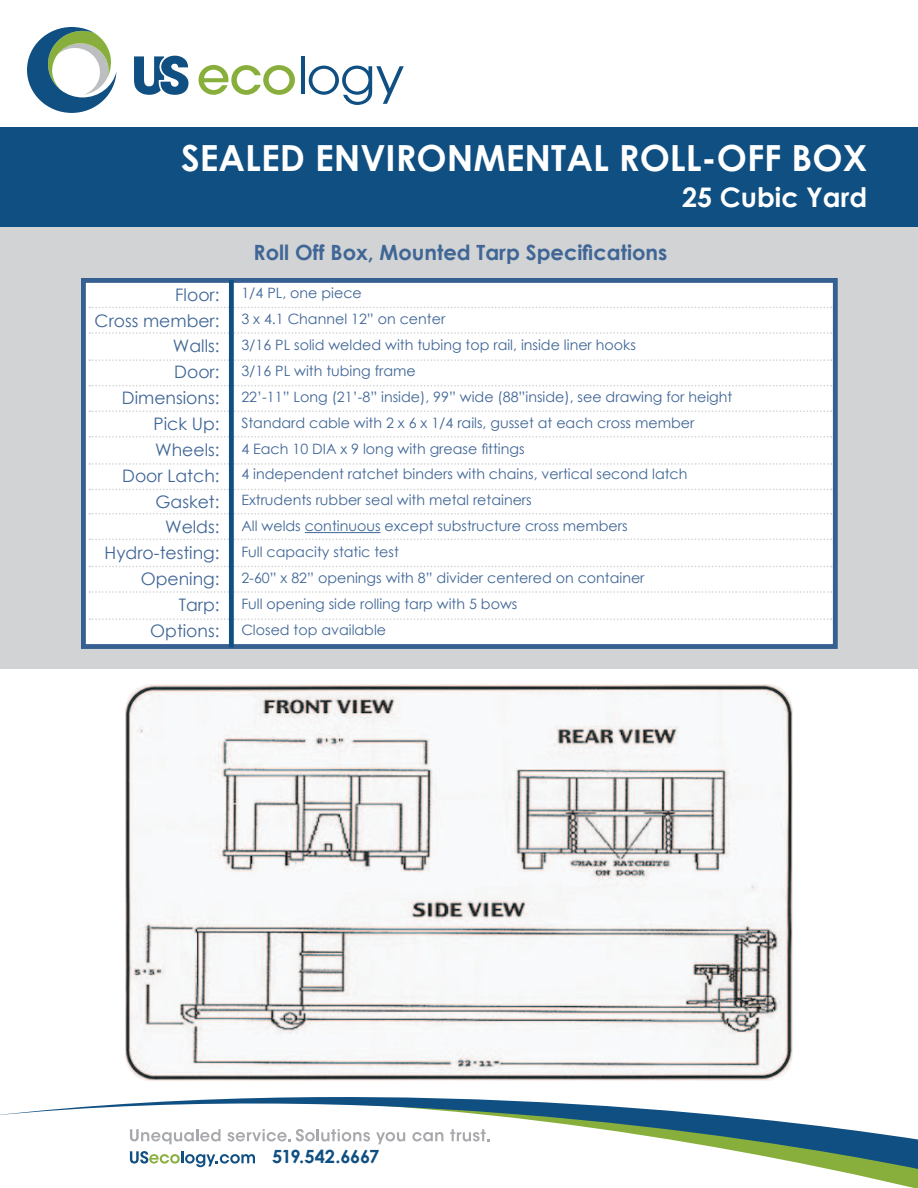
<style>
.page{position:relative;width:918px;height:1188px;background:#fff}
.page>*{position:absolute;margin:0;border:0;box-sizing:border-box;transform-origin:0 0}
.t1{font:700 36px "Century Gothic";color:#fff}
.t2{font:700 27px "Century Gothic";color:#fff}
.t3{font:700 21px "Century Gothic";color:#406696}
.t4{font:700 18.15px "Century Gothic";letter-spacing:-.02em;color:#0f4f82}
.t5{font:17.25px "Century Gothic";color:#406696}
.t6{font:14.25px "Century Gothic";color:#406696}
</style>
<div class="page">
<div style="left:0;top:227px;width:918px;height:442px;background:#d1d3d4"></div>
<img style="left:125px;top:684px;width:668px;height:384px">
<div style="left:81px;top:278px;width:757px;height:371px;background:#fff"></div>
<hr style="left:305px;top:532px;width:76px;height:1px;background:#406696">
<svg style="left:89px;top:307px;width:743px;height:1px"></svg>
<svg style="left:89px;top:410px;width:743px;height:2px"></svg>
<svg style="left:89px;top:513px;width:743px;height:2px"></svg>
<svg style="left:89px;top:359px;width:743px;height:2px"></svg>
<svg style="left:89px;top:463px;width:743px;height:2px"></svg>
<svg style="left:89px;top:566px;width:743px;height:1px"></svg>
<svg style="left:89px;top:618px;width:743px;height:2px"></svg>
<svg style="left:89px;top:332px;width:743px;height:2px"></svg>
<svg style="left:89px;top:436px;width:743px;height:2px"></svg>
<svg style="left:89px;top:538px;width:743px;height:2px"></svg>
<svg style="left:89px;top:385px;width:743px;height:2px"></svg>
<svg style="left:89px;top:489px;width:743px;height:1px"></svg>
<svg style="left:89px;top:591px;width:743px;height:2px"></svg>
<svg style="left:843px;top:1172px;width:75px;height:16px"></svg>
<svg style="left:0;top:1068px;width:918px;height:104px"></svg>
<svg style="left:130px;top:1129px;width:91px;height:15px"></svg>
<svg style="left:228px;top:1129px;width:62px;height:12px"></svg>
<svg style="left:296px;top:1129px;width:74px;height:13px"></svg>
<svg style="left:376px;top:1132px;width:29px;height:12px"></svg>
<svg style="left:412px;top:1132px;width:31px;height:9px"></svg>
<svg style="left:450px;top:1129px;width:39px;height:13px"></svg>
<svg style="left:130px;top:1151px;width:125px;height:16px"></svg>
<div style="left:0;top:127px;width:918px;height:100px;background:#0f4f82"></div>
<svg style="left:27px;top:27px;width:89px;height:86px"></svg>
<svg style="left:199px;top:65px;width:96px;height:30px"></svg>
<hr style="left:301px;top:56px;width:4px;height:38px;background:#0f4f82">
<svg style="left:309px;top:66px;width:95px;height:39px"></svg>
<svg style="left:134px;top:56px;width:54px;height:39px"></svg>
<div style="left:229px;top:280px;width:5px;height:367px;background:#0f4f82"></div>
<p class="t1" style="left:181px;top:130px;width:688px">SEALED ENVIRONMENTAL ROLL-OFF BOX</p>
<p class="t2" style="left:682px;top:177px;width:187px">25 Cubic Yard</p>
<p class="t5" style="left:175px;top:282px;width:46px">Floor:</p>
<p class="t5" style="left:95px;top:308px;width:126px">Cross member:</p>
<p class="t5" style="left:173px;top:334px;width:48px">Walls:</p>
<p class="t5" style="left:174px;top:360px;width:47px">Door:</p>
<p class="t5" style="left:122px;top:386px;width:99px">Dimensions:</p>
<p class="t5" style="left:154px;top:412px;width:68px">Pick Up:</p>
<p class="t5" style="left:155px;top:438px;width:66px">Wheels:</p>
<p class="t5" style="left:122px;top:463px;width:99px">Door Latch:</p>
<p class="t5" style="left:156px;top:489px;width:66px">Gasket:</p>
<p class="t5" style="left:165px;top:515px;width:56px">Welds:</p>
<p class="t5" style="left:105px;top:541px;width:117px">Hydro-testing:</p>
<p class="t5" style="left:141px;top:567px;width:80px">Opening:</p>
<p class="t5" style="left:179px;top:593px;width:42px">Tarp:</p>
<p class="t5" style="left:150px;top:619px;width:71px">Options:</p>
<p class="t3" style="left:254px;top:237px;width:415px">Roll Off Box, Mounted Tarp Specifications</p>
<p class="t6" style="left:241px;top:283px;width:122px">1/4 PL, one piece</p>
<p class="t6" style="left:241px;top:309px;width:205px">3 x 4.1 Channel 12” on center</p>
<p class="t6" style="left:241px;top:335px;width:396px">3/16 PL solid welded with tubing top rail, inside liner hooks</p>
<p class="t6" style="left:241px;top:361px;width:176px">3/16 PL with tubing frame</p>
<p class="t6" style="left:241px;top:387px;width:492px">22’-11” Long (21’-8” inside), 99” wide (88”inside), see drawing for height</p>
<p class="t6" style="left:241px;top:413px;width:454px">Standard cable with 2 x 6 x 1/4 rails, gusset at each cross member</p>
<p class="t6" style="left:241px;top:439px;width:285px">4 Each 10 DIA x 9 long with grease fittings</p>
<p class="t6" style="left:241px;top:464px;width:448px">4 independent ratchet binders with chains, vertical second latch</p>
<p class="t6" style="left:241px;top:490px;width:292px">Extrudents rubber seal with metal retainers</p>
<p class="t6" style="left:241px;top:516px;width:388px">All welds continuous except substructure cross members</p>
<p class="t6" style="left:241px;top:542px;width:159px">Full capacity static test</p>
<p class="t6" style="left:241px;top:568px;width:405px">2-60” x 82” openings with 8” divider centered on container</p>
<p class="t6" style="left:241px;top:594px;width:278px">Full opening side rolling tarp with 5 bows</p>
<p class="t6" style="left:241px;top:620px;width:146px">Closed top available</p>
<p class="t4" style="left:272px;top:1143px;width:109px">519.542.6667</p>
</div>
